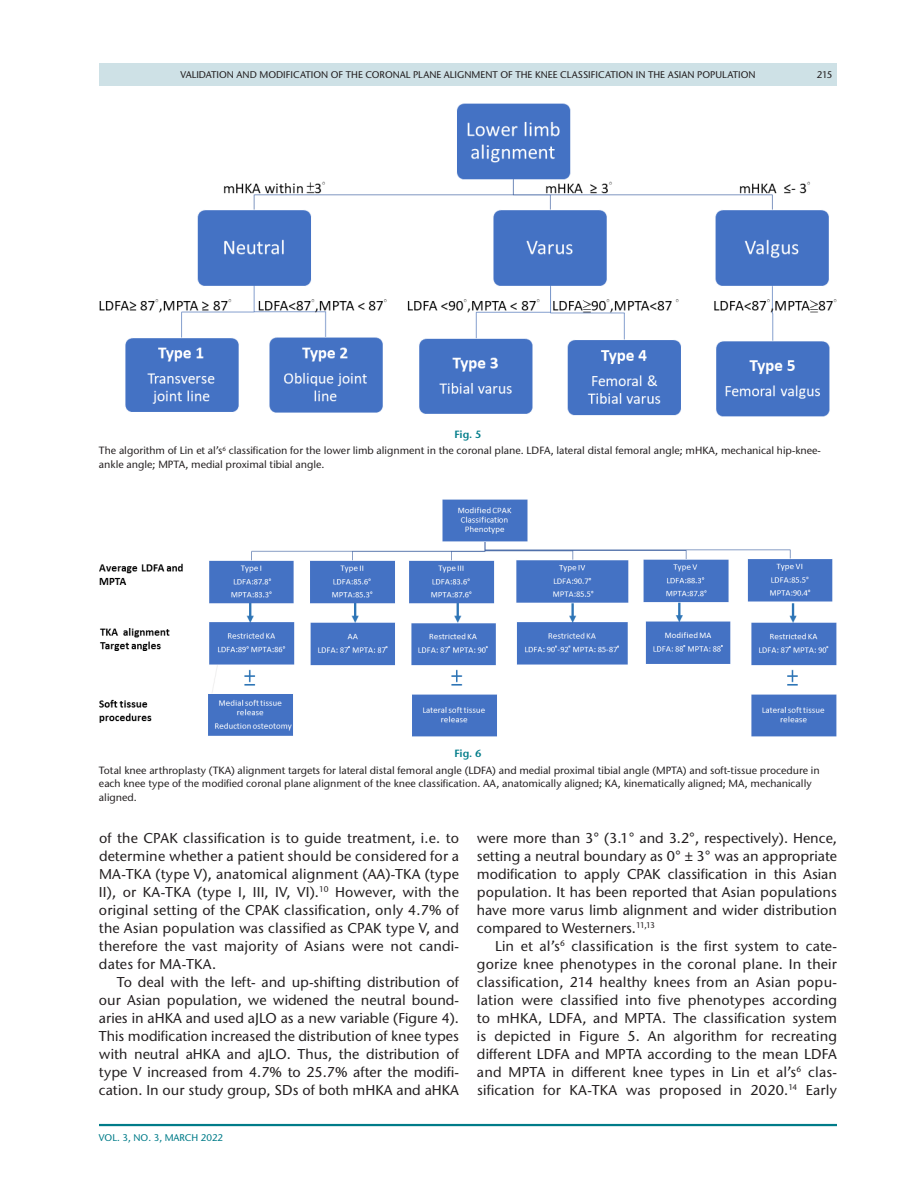
<style>
.page{position:relative;width:918px;height:1188px;background:#fff}
.page>*{position:absolute;margin:0;border:0;box-sizing:border-box;transform-origin:0 0}
.t1{font:500 14.25px/18px "Stone Sans ITC Pro";letter-spacing:.005em;color:#231f20;text-align:justify}
.t2{font:500 10.5px/13.5px "Stone Sans ITC Pro";color:#231f20}
.t3{font:600 10.5px "Stone Sans ITC Pro";color:#007c89}
.t4{font:500 9.75px "Stone Sans ITC Pro";color:#231f20}
.t5{font:500 9.75px "Stone Sans ITC Pro";color:#007c89}
.s1{font-weight:600;color:#007c89}
</style>
<div class="page">
<hr style="left:99px;top:1124px;width:738px;height:2px;background:#007c89">
<div style="left:99px;top:63px;width:738px;height:23px;background:#cee1e6"></div>
<img style="left:99px;top:104px;width:738px;height:313px">
<img style="left:99px;top:500px;width:738px;height:236px">
<p class="t4" style="left:180px;top:68px;width:577px">VALIDATION AND MODIFICATION OF THE CORONAL PLANE ALIGNMENT OF THE KNEE CLASSIFICATION IN THE ASIAN POPULATION</p>
<p class="t4" style="left:817px;top:68px;width:17px">215</p>
<p class="t2" style="left:99px;top:426px;width:723px;line-height:16.5px;text-indent:355px"><span class="s1">Fig. 5<br></span>The algorithm of Lin et al’s<sup>6</sup> classification for the lower limb alignment in the coronal plane. LDFA, lateral distal femoral angle; mHKA, mechanical hip-knee-</p>
<p class="t2" style="left:99px;top:457px;width:227px">ankle angle; MPTA, medial proximal tibial angle.</p>
<p class="t3" style="left:454px;top:747px;width:29px">Fig. 6</p>
<p class="t2" style="left:99px;top:763px;width:722px">Total knee arthroplasty (TKA) alignment targets for lateral distal femoral angle (LDFA) and medial proximal tibial angle (MPTA) and soft-tissue procedure in each knee type of the modified coronal plane alignment of the knee classification. AA, anatomically aligned; KA, kinematically aligned; MA, mechanically aligned.</p>
<p class="t1" style="left:99px;top:829px;width:362px">of the CPAK classification is to guide treatment, i.e. to determine whether a patient should be considered for a MA-TKA (type V), anatomical alignment (AA)-TKA (type II), or KA-TKA (type I, III, IV, VI).<sup>10</sup> However, with the original setting of the CPAK classification, only 4.7% of the Asian population was classified as CPAK type V, and therefore the vast majority of Asians were not candi&shy;dates for MA-TKA.</p>
<p class="t1" style="left:99px;top:973px;width:362px;text-indent:18px">To deal with the left- and up-shifting distribution of our Asian population, we widened the neutral bound&shy;aries in aHKA and used aJLO as a new variable (Figure 4).<br>This modification increased the distribution of knee types with neutral aHKA and aJLO. Thus, the distribution of type V increased from 4.7% to 25.7% after the modifi&shy;cation. In our study group, SDs of both mHKA and aHKA</p>
<p class="t1" style="left:477px;top:829px;width:362px">were more than 3° (3.1° and 3.2°, respectively). Hence, setting a neutral boundary as 0° ± 3° was an appropriate modification to apply CPAK classification in this Asian population. It has been reported that Asian populations have more varus limb alignment and wider distribution compared to Westerners.<sup>11,13</sup></p>
<p class="t1" style="left:477px;top:937px;width:362px;text-indent:18px">Lin et al’s<sup>6</sup> classification is the first system to cate&shy;gorize knee phenotypes in the coronal plane. In their classification, 214 healthy knees from an Asian popu&shy;lation were classified into five phenotypes according to mHKA, LDFA, and MPTA. The classification system is depicted in Figure 5. An algorithm for recreating different LDFA and MPTA according to the mean LDFA and MPTA in different knee types in Lin et al’s<sup>6</sup> clas&shy;sification for KA-TKA was proposed in 2020.<sup>14</sup> Early</p>
<p class="t5" style="left:99px;top:1132px;width:126px">VOL. 3, NO. 3, MARCH 2022</p>
</div>
